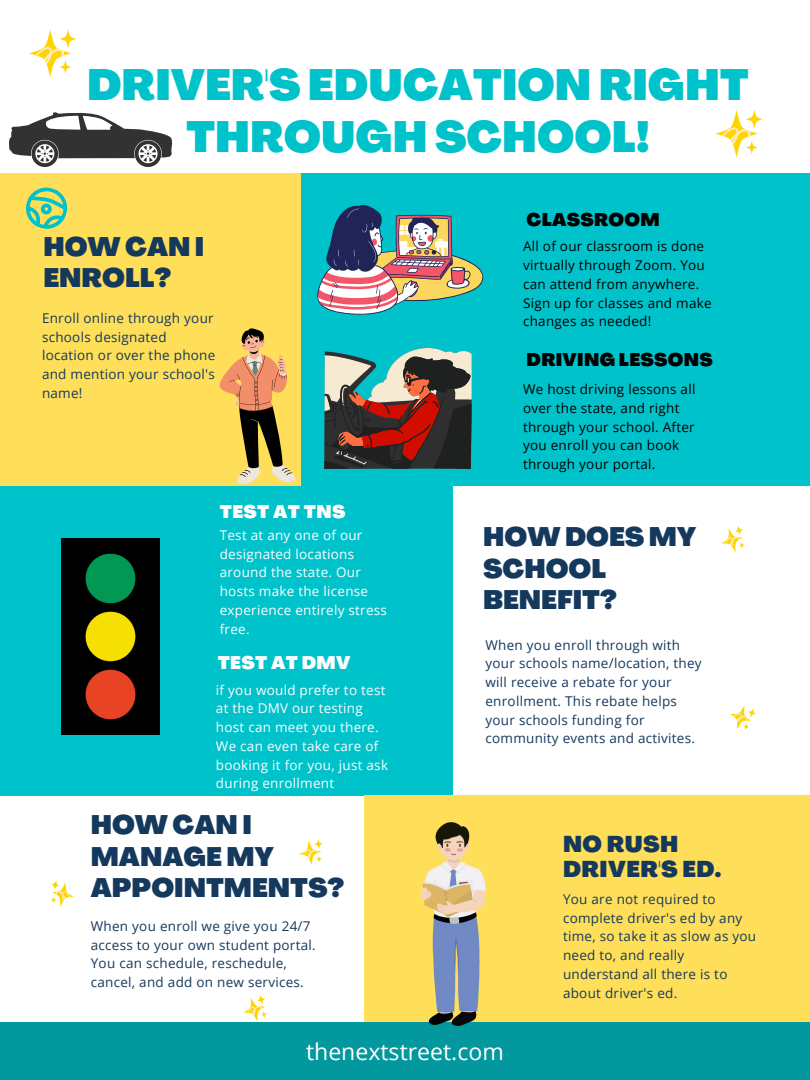
<style>
.page{position:relative;width:810px;height:1080px;background:#fff}
.page>*{position:absolute;margin:0;border:0;box-sizing:border-box;transform-origin:0 0}
.t1{font:900 43px/51.5px "Agrandir";color:#00c2cb;text-align:center}
.t2{font:900 26.31px/31.2px "Agrandir";color:#15395d}
.t3{font:23.06px "Open Sans";color:#fff}
.t4{font:900 22.44px/24.6px "Agrandir";letter-spacing:.02em;color:#15395d}
.t5{font:900 17.94px "Agrandir";letter-spacing:.02em;color:#000}
.t6{font:900 17.94px "Agrandir";letter-spacing:.02em;color:#fdfdfd}
.t7{font:13.5px/18.8px "Open Sans";letter-spacing:.02em;color:#15395d}
.t8{font:13.5px/18.8px "Open Sans";letter-spacing:.02em;color:#fdfdfd}
.t9{font:13.44px/18.8px "Open Sans";letter-spacing:.02em;color:#000}
</style>
<div class="page">
<div style="left:0;top:483px;width:453px;height:312px;background:#00c2cb"></div>
<div style="left:0;top:174px;width:301px;height:312px;background:#ffde59"></div>
<div style="left:301px;top:174px;width:509px;height:312px;background:#00c2cb"></div>
<div style="left:365px;top:795px;width:445px;height:227px;background:#ffde59"></div>
<svg style="left:715px;top:110px;width:48px;height:48px"></svg>
<div style="left:0;top:1022px;width:810px;height:58px;background:#03989e"></div>
<svg style="left:721px;top:526px;width:24px;height:27px"></svg>
<svg style="left:730px;top:705px;width:26px;height:25px"></svg>
<svg style="left:244px;top:995px;width:23px;height:27px"></svg>
<svg style="left:50px;top:880px;width:24px;height:27px"></svg>
<svg style="left:299px;top:839px;width:24px;height:26px"></svg>
<svg style="left:9px;top:112px;width:164px;height:55px"></svg>
<svg style="left:29px;top:29px;width:48px;height:48px"></svg>
<svg style="left:25px;top:187px;width:43px;height:42px"></svg>
<svg style="left:219px;top:328px;width:77px;height:157px"></svg>
<svg style="left:317px;top:205px;width:166px;height:110px"></svg>
<svg style="left:324px;top:348px;width:148px;height:121px"></svg>
<img style="left:62px;top:538px;width:98px;height:196px">
<img style="left:422px;top:823px;width:63px;height:202px">
<h1 class="t1" style="left:87px;top:64px;width:664px">DRIVER'S EDUCATION RIGHT<br>THROUGH SCHOOL!</h1>
<h2 class="t2" style="left:43px;top:234px;width:163px">HOW CAN I<br>ENROLL?</h2>
<p class="t7" style="left:42px;top:308px;width:175px">Enroll online through your schools designated location or over the phone and mention your school's name!</p>
<h3 class="t6" style="left:220px;top:504px;width:127px">TEST AT TNS</h3>
<p class="t8" style="left:220px;top:525px;width:169px">Test at any one of our designated locations around the state. Our hosts make the license experience entirely stress free.</p>
<h3 class="t6" style="left:218px;top:655px;width:134px">TEST AT DMV</h3>
<p class="t8" style="left:216px;top:680px;width:174px">if you would prefer to test at the DMV our testing host can meet you there.<br>We can even take care of booking it for you, just ask during enrollment</p>
<h2 class="t2" style="left:91px;top:812px;width:255px">HOW CAN I<br>MANAGE MY<br>APPOINTMENTS?</h2>
<p class="t7" style="left:91px;top:916px;width:226px">When you enroll we give you 24/7 access to your own student portal.<br>You can schedule, reschedule, cancel, and add on new services.</p>
<h3 class="t5" style="left:527px;top:213px;width:135px">CLASSROOM</h3>
<p class="t9" style="left:523px;top:237px;width:190px">All of our classroom is done virtually through Zoom. You can attend from anywhere.<br>Sign up for classes and make changes as needed!</p>
<h3 class="t5" style="left:527px;top:352px;width:188px">DRIVING LESSONS</h3>
<p class="t9" style="left:523px;top:380px;width:174px">We host driving lessons all over the state, and right through your school. After you enroll you can book through your portal.</p>
<h2 class="t2" style="left:483px;top:524px;width:215px">HOW DOES MY<br>SCHOOL<br>BENEFIT?</h2>
<p class="t7" style="left:485px;top:635px;width:218px">When you enroll through with your schools name/location, they will receive a rebate for your enrollment. This rebate helps your schools funding for community events and activites.</p>
<h3 class="t4" style="left:563px;top:835px;width:160px">NO RUSH<br>DRIVER'S ED.</h3>
<p class="t7" style="left:563px;top:889px;width:195px">You are not required to complete driver's ed by any time, so take it as slow as you need to, and really understand all there is to about driver's ed.</p>
<h3 class="t3" style="left:306px;top:1035px;width:199px">thenextstreet.com</h3>
</div>
